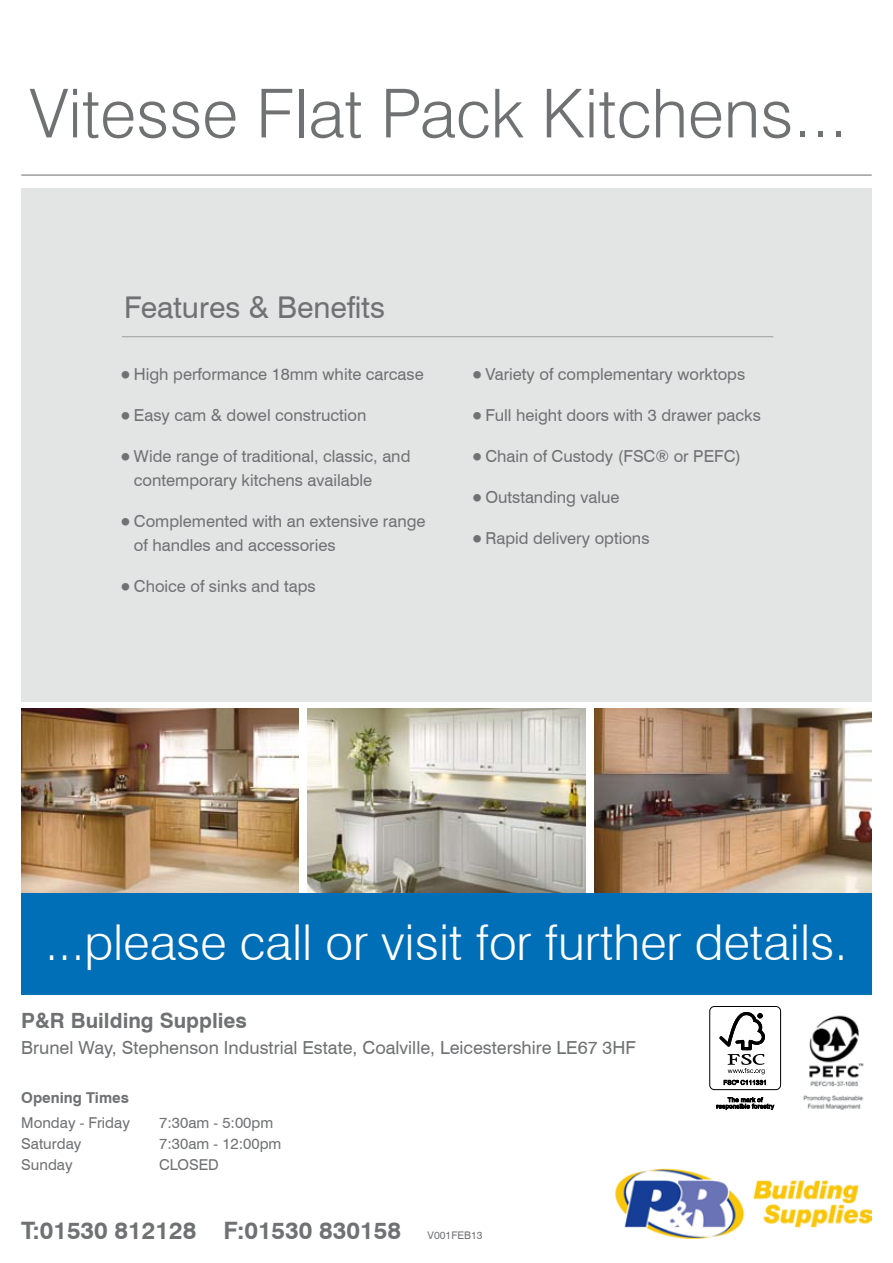
<style>
.page{position:relative;width:893px;height:1263px;background:#fff}
.page>*{position:absolute;margin:0;border:0;box-sizing:border-box;transform-origin:0 0}
.t1{font:300 67.5px "Swiss 721 BT";color:#707173}
.t2{font:300 49.5px "Swiss 721 BT";color:#fff}
.t3{font:30px "Swiss 721 BT";color:#707173}
.t4{font:700 24px "Swiss 721 BT";color:#707173}
.t5{font:700 21px "Swiss 721 BT";color:#707173}
.t6{font:18px "Swiss 721 BT";color:#707173}
.t7{font:16.5px/24px "Swiss 721 BT";color:#707173}
.t8{font:15px "Swiss 721 BT";color:#707173}
.t9{font:700 15px "Swiss 721 BT";color:#707173}
.t10{font:10.5px "Swiss 721 BT";color:#707173}
</style>
<div class="page">
<div style="left:21px;top:188px;width:851px;height:514px;background:#e3e4e4"></div>
<hr style="left:21px;top:174px;width:851px;height:2px;background:#9c9d9f">
<div style="left:709px;top:1006px;width:72px;height:84px;border:1px solid #000;border-radius:5px"></div>
<svg style="left:719px;top:1012px;width:46px;height:62px"></svg>
<svg style="left:724px;top:1080px;width:42px;height:5px"></svg>
<svg style="left:716px;top:1097px;width:58px;height:13px"></svg>
<img style="left:803px;top:1015px;width:61px;height:95px">
<hr style="left:122px;top:336px;width:651px;height:1px;background:#9c9d9f">
<img style="left:308px;top:708px;width:277px;height:185px">
<img style="left:594px;top:708px;width:278px;height:185px">
<img style="left:21px;top:708px;width:278px;height:185px">
<div style="left:21px;top:893px;width:851px;height:102px;background:#006fb7"></div>
<img style="left:615px;top:1169px;width:257px;height:69px">
<h1 class="t1" style="left:30px;top:72px;width:819px">Vitesse Flat Pack Kitchens...</h1>
<h3 class="t3" style="left:124px;top:289px;width:262px">Features &amp; Benefits</h3>
<p class="t7" style="left:122px;top:361px;width:303px">■ High performance 18mm white carcase</p>
<p class="t7" style="left:122px;top:402px;width:246px">■ Easy cam &amp; dowel construction</p>
<p class="t7" style="left:134px;top:443px;width:278px;text-indent:-12px">■ Wide range of traditional, classic, and contemporary kitchens available</p>
<p class="t7" style="left:134px;top:509px;width:293px;text-indent:-12px">■ Complemented with an extensive range of handles and accessories</p>
<p class="t7" style="left:122px;top:574px;width:195px">■ Choice of sinks and taps</p>
<p class="t7" style="left:473px;top:361px;width:273px">■ Variety of complementary worktops</p>
<p class="t7" style="left:473px;top:402px;width:289px">■ Full height doors with 3 drawer packs</p>
<p class="t7" style="left:473px;top:443px;width:269px">■ Chain of Custody (FSC® or PEFC)</p>
<p class="t7" style="left:473px;top:485px;width:148px">■ Outstanding value</p>
<p class="t7" style="left:473px;top:526px;width:178px">■ Rapid delivery options</p>
<h2 class="t2" style="left:45px;top:912px;width:804px">...please call or visit for further details.</h2>
<p class="t5" style="left:21px;top:1008px;width:227px">P&amp;R Building Supplies</p>
<p class="t6" style="left:21px;top:1036px;width:616px">Brunel Way, Stephenson Industrial Estate, Coalville, Leicestershire LE67 3HF</p>
<p class="t9" style="left:21px;top:1088px;width:109px">Opening Times</p>
<p class="t8" style="left:21px;top:1114px;width:110px">Monday - Friday</p>
<p class="t8" style="left:159px;top:1114px;width:116px">7:30am - 5:00pm</p>
<p class="t8" style="left:21px;top:1135px;width:62px">Saturday</p>
<p class="t8" style="left:159px;top:1135px;width:124px">7:30am - 12:00pm</p>
<p class="t8" style="left:21px;top:1156px;width:53px">Sunday</p>
<p class="t8" style="left:159px;top:1156px;width:61px">CLOSED</p>
<h3 class="t4" style="left:21px;top:1215px;width:381px">T:01530 812128 F:01530 830158</h3>
<p class="t10" style="left:428px;top:1228px;width:57px">V001FEB13</p>
</div>
